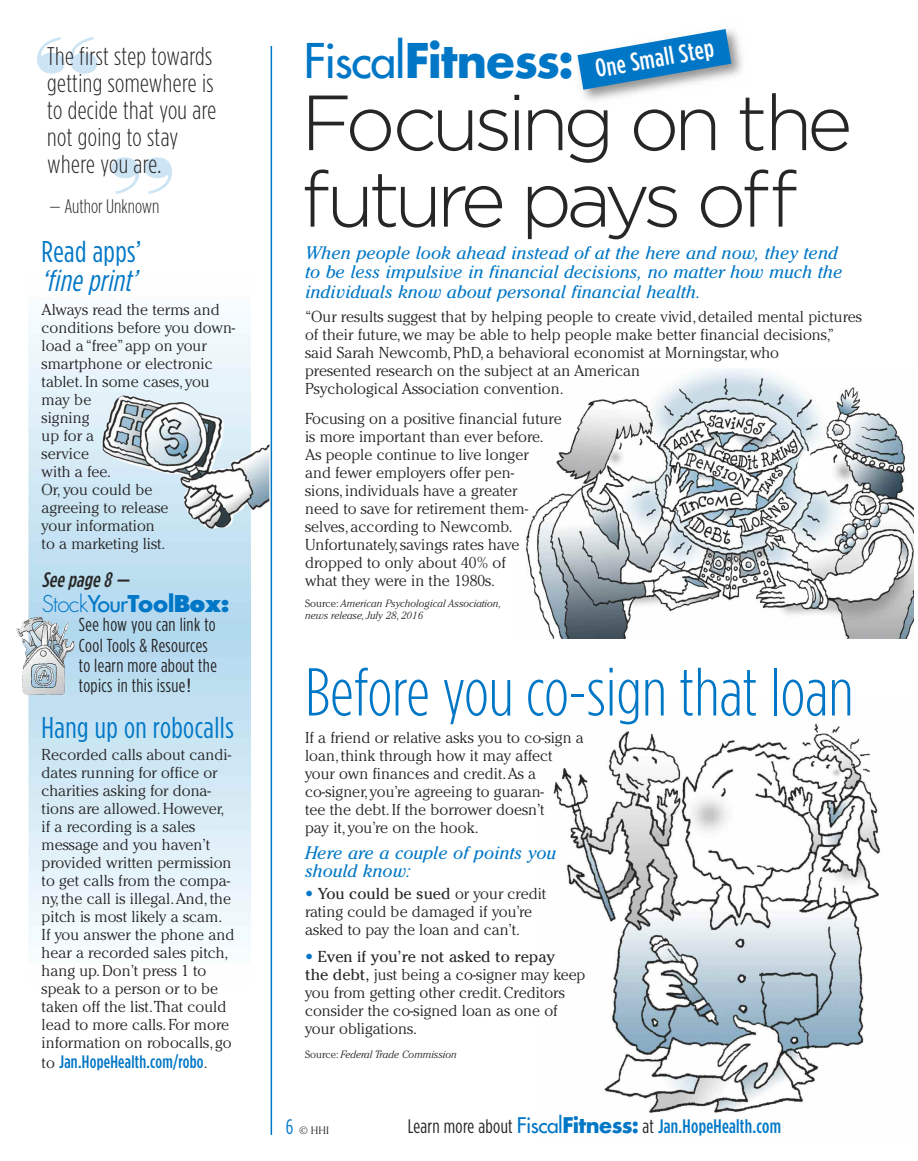
<style>
.page{position:relative;width:918px;height:1161px;background:#fff}
.page>*{position:absolute;margin:0;border:0;box-sizing:border-box;transform-origin:0 0}
.t1{font:90px "Bodoni Poster";color:#cce4f4}
.t2{font:300 78px/76.5px "Gotham";letter-spacing:-.07em;color:#272526}
.t3{font:300 67.5px "Gotham Condensed";color:#0077c6}
.t4{font:700 46.5px "Futura";letter-spacing:-.035em;color:#0077c6}
.t5{font:30px "Gotham Condensed";letter-spacing:.015em;color:#0077c6}
.t6{font:italic 30px "Gotham Condensed";color:#0077c6}
.t7{font:300 25.5px/27px "Gotham Condensed";letter-spacing:.015em;color:#272526}
.t8{font:500 25.5px "Gotham Condensed";color:#fff}
.t9{font:300 22.5px "Futura";letter-spacing:-.03em;color:#0077c6}
.t10{font:italic 500 21px "Gotham Condensed";color:#272526}
.t11{font:21px "Gotham Condensed";color:#0077c6}
.t12{font:500 19.5px "Gotham Condensed";letter-spacing:.015em;color:#0077c6}
.t13{font:300 19.5px "Gotham Condensed";color:#272526}
.t14{font:18.75px/20.2px "Gotham Condensed";letter-spacing:.02em;color:#272526}
.t15{font:italic 18px/19.5px "Cheltenham";color:#0077c6}
.t16{font:500 18px "Gotham Condensed";letter-spacing:.015em;color:#0077c6}
.t17{font:300 15.75px/18px "Cheltenham";color:#272526}
.t18{font:italic 300 10.5px/12px "Cheltenham";color:#272526}
.t19{font:300 10.5px "Cheltenham";color:#272526}
.s1{font-family:"Helvetica"}
.s2{font-weight:400}
.s3{font-weight:700}
.s4{font-weight:800}
.s5{font-family:"Cheltenham";font-weight:300;font-size:15.75px;color:#272526}
.s6{font-style:normal}
.s7{font-weight:400;color:#0077c6}
.s8{font-weight:400;color:#272526}
.s9{font-family:"Futura";font-weight:400;font-size:21px}
.s10{font-family:"Futura";font-weight:700;font-size:21px}
</style>
<div class="page">
<img style="left:553px;top:723px;width:327px;height:390px">
<img style="left:525px;top:368px;width:388px;height:270px">
<hr style="left:271px;top:46px;width:1px;height:1089px;background:#0077c6">
<img style="left:16px;top:617px;width:59px;height:78px">
<img style="left:582px;top:31px;width:160px;height:69px">
<svg style="left:580px;top:109px;width:9px;height:2px"></svg>
<svg style="left:568px;top:29px;width:163px;height:61px"></svg>
<svg style="left:797px;top:451px;width:14px;height:22px"></svg>
<img style="left:103px;top:395px;width:166px;height:134px">
<h1 class="t1" style="left:35px;top:17px;width:66px">“</h1>
<h3 class="t7" style="left:47px;top:44px;width:171px">The first step towards getting somewhere is to decide that you are not going to stay where you are.</h3>
<p class="t13" style="left:50px;top:199px;width:111px">— Author Unknown</p>
<h1 class="t1" style="left:109px;top:137px;width:66px">”</h1>
<h3 class="t5" style="left:42px;top:241px;width:101px">Read apps’</h3>
<h3 class="t6" style="left:42px;top:270px;width:102px">‘fine print’</h3>
<p class="t17" style="left:42px;top:301px;width:195px">Always read the terms and conditions before you down&shy;load a“free”app on your smartphone or electronic tablet.In some cases, you may be<br>signing<br>up for a<br>service<br>with a fee.<br>Or, you could be<br>agreeing to release<br>your information<br>to a marketing list.</p>
<h3 class="t10" style="left:42px;top:572px;width:92px">See page 8 —</h3>
<p class="t14" style="left:79px;top:616px;width:139px">See how you can link to<br>Cool Tools &amp; Resources to learn more about the topics in this issue<span class="s1">!</span></p>
<h3 class="t9" style="left:42px;top:593px;width:189px">Stock<span class="s2">Your</span><span class="s3">Tool</span><span class="s4">Box:</span></h3>
<h3 class="t5" style="left:42px;top:717px;width:194px">Hang up on robocalls</h3>
<p class="t17" style="left:42px;top:747px;width:194px">Recorded calls about candi&shy;dates running for office or charities asking for dona&shy;tions are allowed.However, if a recording is a sales message and you haven’t provided written permission to get calls from the compa&shy;ny,the call is illegal.And,the pitch is most likely a scam.<br>If you answer the phone and hear a recorded sales pitch, hang up.Don’t press 1 to speak to a person or to be taken off the list.That could lead to more calls. For more information on robocalls, go</p>
<p class="t16" style="left:42px;top:1055px;width:168px"><span class="s5">to</span> Jan.HopeHealth.com/robo<span class="s5">.</span></p>
<h3 class="t4" style="left:304px;top:27px;width:272px"><span class="s2">Fiscal</span>Fitness:</h3>
<h3 class="t8" style="left:594px;top:60px;width:121px;rotate:-10deg">One Small Step</h3>
<h2 class="t2" style="left:301px;top:91px;width:553px">Focusing on the future pays off</h2>
<p class="t15" style="left:305px;top:244px;width:539px">When people look ahead instead of at the here and now, they tend to be less impulsive in financial decisions, no matter how much the individuals know about personal financial health.</p>
<p class="t17" style="left:305px;top:308px;width:558px">“Our results suggest that by helping people to create vivid,detailed mental pictures of their future,we may be able to help people make better financial decisions,” said Sarah Newcomb,PhD, a behavioral economist at Morningstar,who<br>presented research on the subject at an American<br>Psychological Association convention.</p>
<p class="t17" style="left:305px;top:410px;width:258px">Focusing on a positive financial future is more important than ever before.<br>As people continue to live longer<br>and fewer employers offer pen&shy;sions,individuals have a greater<br>need to save for retirement them&shy;selves, according to Newcomb.<br>Unfortunately,savings rates have dropped to only about 40% of<br>what they were in the 1980s.</p>
<p class="t18" style="left:305px;top:598px;width:198px"><span class="s6">Source:</span> American Psychological Association, news release,July 28, 2016</p>
<h3 class="t3" style="left:305px;top:668px;width:550px">Before you co-sign that loan</h3>
<p class="t17" style="left:305px;top:730px;width:280px">If a friend or relative asks you to co-sign a loan,think through how it may affect your own finances and credit.As a co-signer, you’re agreeing to guaran-<br>tee the debt.If the borrower doesn’t<br>pay it, you’re on the hook.</p>
<p class="t15" style="left:305px;top:845px;width:253px;line-height:18px">Here are a couple of points you should know:</p>
<p class="t17" style="left:305px;top:886px;width:243px"><span class="s7">•</span> <span class="s2">You could be sued</span> or your credit rating could be damaged if you’re asked to pay the loan and can’t.</p>
<p class="t17" style="left:305px;top:949px;width:282px"><span class="s7">•</span> <span class="s2">Even if you’re not asked to repay<br>the debt,</span> just being a co-signer may keep you from getting other credit.Creditors consider the co-signed loan as one of your obligations.</p>
<p class="t18" style="left:305px;top:1050px;width:153px"><span class="s6">Source:</span> Federal Trade Commission</p>
<h3 class="t11" style="left:286px;top:1119px;width:9px">6</h3>
<p class="t19" style="left:299px;top:1126px;width:31px">© HHI</p>
<p class="t12" style="left:408px;top:1120px;width:375px"><span class="s8">Learn more about</span> <span class="s9">Fiscal</span><span class="s10">Fitness:</span> <span class="s8">at</span> Jan.HopeHealth.com</p>
</div>
